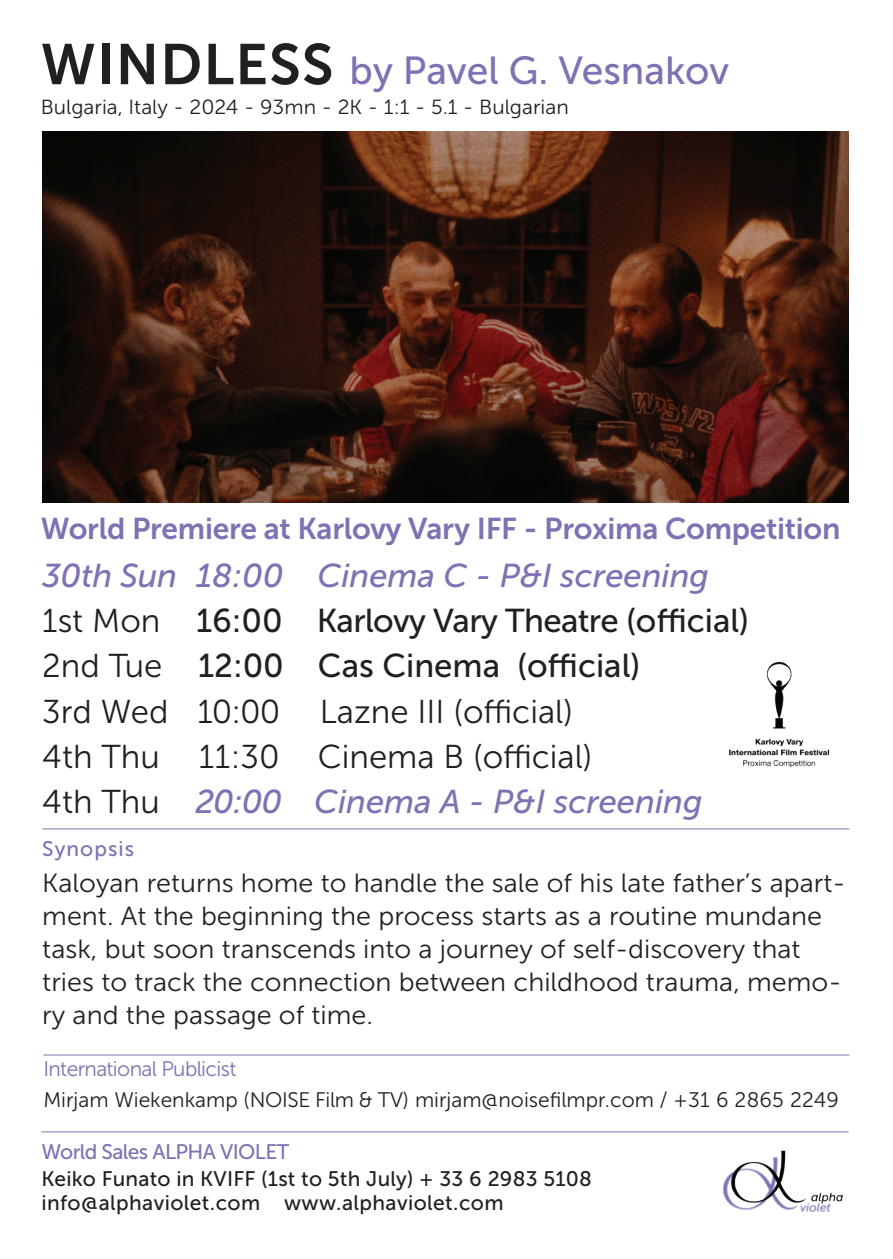
<style>
.page{position:relative;width:893px;height:1259px;background:#fff}
.page>*{position:absolute;margin:0;border:0;box-sizing:border-box;transform-origin:0 0}
.t1{font:39px "Museo Sans 500";color:#7f71b3}
.t2{font:33px/45px "Museo Sans 500";color:#231f20}
.t3{font:33px/45px "Museo Sans 300";color:#231f20}
.t4{font:italic 33px "Museo Sans 500";color:#7f71b3}
.t5{font:30px "Museo Sans 700";letter-spacing:-.01em;color:#7f71b3}
.t6{font:26.1px/33px "Museo Sans 300";color:#231f20}
.t7{font:21px/24px "Museo Sans 500";letter-spacing:.015em;color:#231f20}
.t8{font:21px "Museo Sans 300";color:#231f20}
.t9{font:21px "Museo Sans 300";letter-spacing:-.03em;color:#7f71b3}
.t10{font:21px "Museo Sans 500";letter-spacing:-.03em;color:#7f71b3}
.t11{font:21px "Museo Sans 500";letter-spacing:.05em;color:#7f71b3}
.t12{font:20.4px "Museo Sans 300";color:#231f20}
.s1{font-family:"Museo Sans 700";font-size:57px;color:#231f20}
.s2{font-style:italic;color:#7f71b3}
.s3{font-family:"Museo Sans 300"}
.s4{font-family:"Museo Sans 300";font-style:normal;color:#231f20}
</style>
<div class="page">
<img style="left:722px;top:1150px;width:121px;height:62px">
<hr style="left:41px;top:1131px;width:808px;height:1px;background:#7f71b3">
<img style="left:43px;top:131px;width:806px;height:371px">
<hr style="left:42px;top:828px;width:807px;height:1px;background:#7f71b3">
<hr style="left:43px;top:1054px;width:806px;height:1px;background:#7f71b3">
<img style="left:728px;top:661px;width:102px;height:107px">
<h1 class="t1" style="left:41px;top:49px;width:690px"><span class="s1">WINDLESS</span> by Pavel G. Vesnakov</h1>
<p class="t12" style="left:41px;top:96px;width:530px">Bulgaria, Italy - 2024 - 93mn - 2K - 1:1 - 5.1 - Bulgarian</p>
<p class="t5" style="left:41px;top:512px;width:801px">World Premiere at Karlovy Vary IFF - Proxima Competition</p>
<p class="t2" style="left:42px;top:553px;width:708px"><span class="s2">30th Sun 18:00 Cinema C - P&amp;I screening<br></span><span class="s3">1st Mon</span> 16:00 Karlovy Vary Theatre (official)<br><span class="s3">2nd Tue</span> 12:00 Cas Cinema (official)</p>
<p class="t3" style="left:42px;top:689px;width:552px">3rd Wed 10:00 Lazne III (official)<br>4th Thu 11:30 Cinema B (official)</p>
<p class="t4" style="left:42px;top:783px;width:662px"><span class="s4">4th Thu</span> 20:00 Cinema A - P&amp;I screening</p>
<p class="t11" style="left:42px;top:837px;width:93px">Synopsis</p>
<p class="t6" style="left:42px;top:867px;width:805px">Kaloyan returns home to handle the sale of his late father’s apart&shy;ment. At the beginning the process starts as a routine mundane task, but soon transcends into a journey of self-discovery that tries to track the connection between childhood trauma, memo&shy;ry and the passage of time.</p>
<p class="t9" style="left:43px;top:1057px;width:195px">International Publicist</p>
<p class="t8" style="left:43px;top:1088px;width:797px">Mirjam Wiekenkamp (NOISE Film &amp; TV) mirjam@noisefilmpr.com / +31 6 2865 2249</p>
<p class="t10" style="left:41px;top:1140px;width:249px">World Sales ALPHA VIOLET</p>
<p class="t7" style="left:41px;top:1167px;width:552px">Keiko Funato in KVIFF (1st to 5th July) + 33 6 2983 5108 info@alphaviolet.com www.alphaviolet.com</p>
</div>
